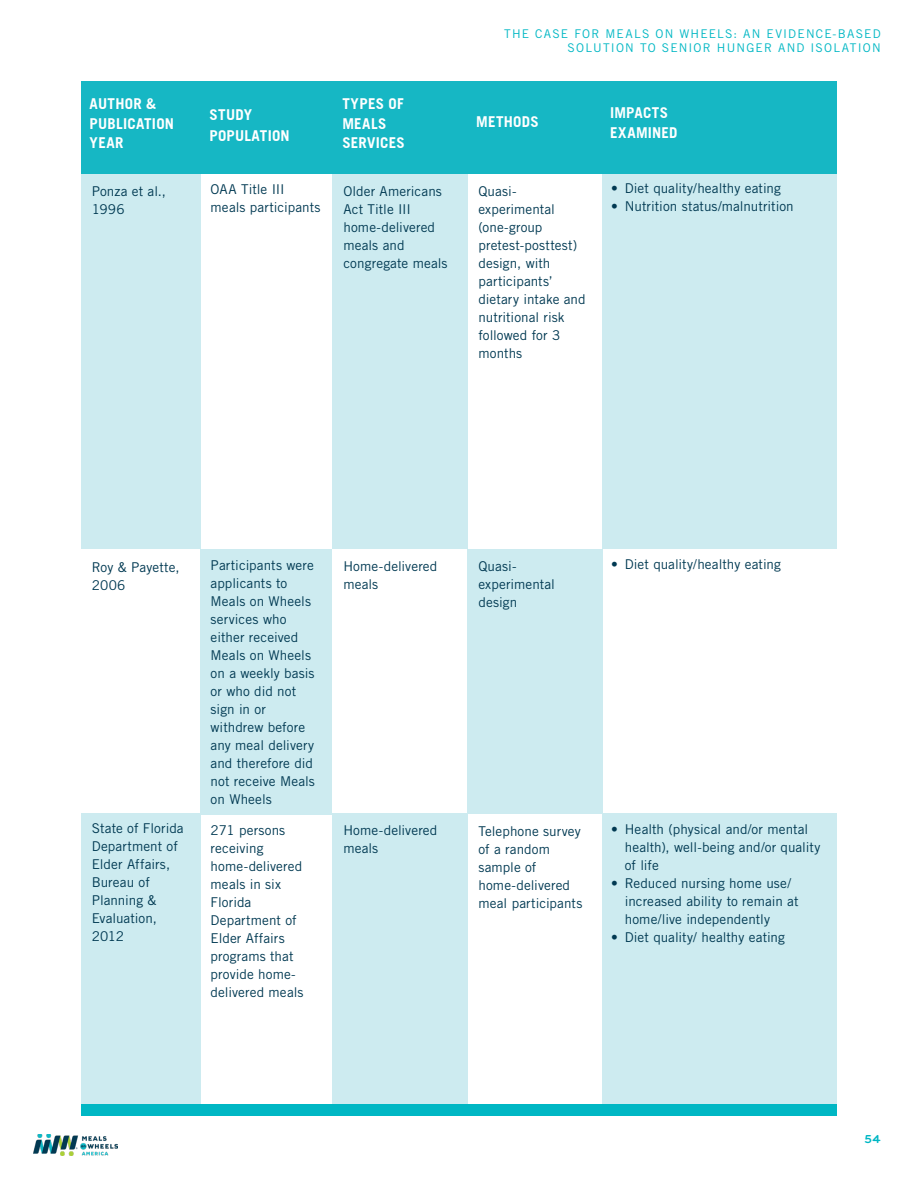
<style>
.page{position:relative;width:918px;height:1188px;background:#fff}
.page>*{position:absolute;margin:0;border:0;box-sizing:border-box;transform-origin:0 0}
.Paragraph_Style_1{font:700 15px/19.5px "Trade Gothic";letter-spacing:.015em;color:#fff}
.t1{font:700 15px "Trade Gothic";letter-spacing:.015em;color:#fff}
.for_the_graphics{font:13.5px/18px "Trade Gothic LT Std";letter-spacing:.005em;color:#003952}
.t2{font:12px/14.4px "Trade Gothic LT Std";letter-spacing:.1em;color:#00b7c4;text-align:right}
.t3{font:700 12px "Bryant";color:#00b7c4}
</style>
<div class="page">
<img style="left:33px;top:1134px;width:84px;height:22px">
<div style="left:81px;top:173px;width:119px;height:376px;background:#cdebf0"></div>
<div style="left:81px;top:814px;width:119px;height:293px;background:#cdebf0"></div>
<div style="left:332px;top:173px;width:136px;height:376px;background:#cdebf0"></div>
<div style="left:332px;top:814px;width:136px;height:293px;background:#cdebf0"></div>
<div style="left:201px;top:549px;width:131px;height:265px;background:#cdebf0"></div>
<div style="left:468px;top:550px;width:135px;height:264px;background:#cdebf0"></div>
<div style="left:603px;top:173px;width:234px;height:376px;background:#cdebf0"></div>
<div style="left:603px;top:814px;width:234px;height:293px;background:#cdebf0"></div>
<div style="left:81px;top:81px;width:756px;height:92px;background:#16b7c4"></div>
<div style="left:81px;top:1104px;width:756px;height:12px;background:#00b7c4"></div>
<p class="Paragraph_Style_1" style="left:90px;top:94px;width:86px">AUTHOR &amp;<br>PUBLICATION<br>YEAR</p>
<p class="Paragraph_Style_1" style="left:210px;top:105px;width:44px">STUDY</p>
<p class="Paragraph_Style_1" style="left:342px;top:94px;width:64px">TYPES OF<br>MEALS<br>SERVICES</p>
<p class="t1" style="left:210px;top:126px;width:82px">POPULATION</p>
<p class="for_the_graphics" style="left:92px;top:182px;width:76px">Ponza et al.,</p>
<p class="for_the_graphics" style="left:92px;top:200px;width:34px">1996</p>
<p class="for_the_graphics" style="left:211px;top:180px;width:76px">OAA Title III</p>
<p class="for_the_graphics" style="left:211px;top:198px;width:111px">meals participants</p>
<p class="for_the_graphics" style="left:343px;top:182px;width:100px">Older Americans</p>
<p class="for_the_graphics" style="left:343px;top:200px;width:69px">Act Title III</p>
<p class="for_the_graphics" style="left:343px;top:218px;width:93px">home-delivered</p>
<p class="for_the_graphics" style="left:343px;top:236px;width:63px">meals and</p>
<p class="for_the_graphics" style="left:343px;top:254px;width:106px">congregate meals</p>
<p class="t2" style="left:504px;top:26px;width:378px">THE CASE FOR MEALS ON WHEELS: AN EVIDENCE-BASED<br>SOLUTION TO SENIOR HUNGER AND ISOLATION</p>
<p class="Paragraph_Style_1" style="left:476px;top:112px;width:64px">METHODS</p>
<p class="Paragraph_Style_1" style="left:610px;top:103px;width:69px">IMPACTS<br>EXAMINED</p>
<p class="for_the_graphics" style="left:478px;top:182px;width:40px">Quasi-</p>
<p class="for_the_graphics" style="left:478px;top:200px;width:78px">experimental</p>
<p class="for_the_graphics" style="left:478px;top:218px;width:66px">(one-group</p>
<p class="for_the_graphics" style="left:478px;top:236px;width:100px">pretest-posttest)</p>
<p class="for_the_graphics" style="left:478px;top:254px;width:73px">design, with</p>
<p class="for_the_graphics" style="left:478px;top:272px;width:76px">participants’</p>
<p class="for_the_graphics" style="left:478px;top:290px;width:109px">dietary intake and</p>
<p class="for_the_graphics" style="left:478px;top:308px;width:88px">nutritional risk</p>
<p class="for_the_graphics" style="left:478px;top:326px;width:83px">followed for 3</p>
<p class="for_the_graphics" style="left:478px;top:344px;width:45px">months</p>
<p class="for_the_graphics" style="left:611px;top:179px;width:171px">• Diet quality/healthy eating</p>
<p class="for_the_graphics" style="left:611px;top:197px;width:184px">• Nutrition status/malnutrition</p>
<p class="for_the_graphics" style="left:92px;top:558px;width:89px">Roy &amp; Payette,</p>
<p class="for_the_graphics" style="left:92px;top:576px;width:35px">2006</p>
<p class="for_the_graphics" style="left:92px;top:819px;width:93px">State of Florida</p>
<p class="for_the_graphics" style="left:92px;top:837px;width:88px">Department of</p>
<p class="for_the_graphics" style="left:92px;top:855px;width:80px">Elder Affairs,</p>
<p class="for_the_graphics" style="left:92px;top:873px;width:60px">Bureau of</p>
<p class="for_the_graphics" style="left:92px;top:891px;width:66px">Planning &amp;</p>
<p class="for_the_graphics" style="left:92px;top:909px;width:67px">Evaluation,</p>
<p class="for_the_graphics" style="left:92px;top:927px;width:34px">2012</p>
<p class="for_the_graphics" style="left:211px;top:556px;width:105px">Participants were</p>
<p class="for_the_graphics" style="left:211px;top:574px;width:78px">applicants to</p>
<p class="for_the_graphics" style="left:211px;top:592px;width:102px">Meals on Wheels</p>
<p class="for_the_graphics" style="left:211px;top:610px;width:77px">services who</p>
<p class="for_the_graphics" style="left:211px;top:628px;width:89px">either received</p>
<p class="for_the_graphics" style="left:211px;top:646px;width:102px">Meals on Wheels</p>
<p class="for_the_graphics" style="left:211px;top:664px;width:106px">on a weekly basis</p>
<p class="for_the_graphics" style="left:211px;top:682px;width:87px">or who did not</p>
<p class="for_the_graphics" style="left:211px;top:700px;width:57px">sign in or</p>
<p class="for_the_graphics" style="left:211px;top:718px;width:96px">withdrew before</p>
<p class="for_the_graphics" style="left:211px;top:736px;width:105px">any meal delivery</p>
<p class="for_the_graphics" style="left:211px;top:754px;width:104px">and therefore did</p>
<p class="for_the_graphics" style="left:211px;top:772px;width:106px">not receive Meals</p>
<p class="for_the_graphics" style="left:211px;top:790px;width:63px">on Wheels</p>
<p class="for_the_graphics" style="left:211px;top:821px;width:76px">271 persons</p>
<p class="for_the_graphics" style="left:211px;top:839px;width:54px">receiving</p>
<p class="for_the_graphics" style="left:211px;top:857px;width:93px">home-delivered</p>
<p class="for_the_graphics" style="left:211px;top:875px;width:72px">meals in six</p>
<p class="for_the_graphics" style="left:211px;top:893px;width:42px">Florida</p>
<p class="for_the_graphics" style="left:211px;top:911px;width:88px">Department of</p>
<p class="for_the_graphics" style="left:211px;top:929px;width:76px">Elder Affairs</p>
<p class="for_the_graphics" style="left:211px;top:947px;width:84px">programs that</p>
<p class="for_the_graphics" style="left:211px;top:965px;width:87px">provide home-</p>
<p class="for_the_graphics" style="left:211px;top:983px;width:94px">delivered meals</p>
<p class="for_the_graphics" style="left:343px;top:557px;width:95px">Home-delivered</p>
<p class="for_the_graphics" style="left:343px;top:575px;width:36px">meals</p>
<p class="for_the_graphics" style="left:343px;top:821px;width:95px">Home-delivered</p>
<p class="for_the_graphics" style="left:343px;top:839px;width:36px">meals</p>
<p class="for_the_graphics" style="left:478px;top:557px;width:40px">Quasi-</p>
<p class="for_the_graphics" style="left:478px;top:575px;width:78px">experimental</p>
<p class="for_the_graphics" style="left:478px;top:593px;width:40px">design</p>
<p class="for_the_graphics" style="left:611px;top:555px;width:171px">• Diet quality/healthy eating</p>
<p class="for_the_graphics" style="left:478px;top:822px;width:104px">Telephone survey</p>
<p class="for_the_graphics" style="left:478px;top:840px;width:73px">of a random</p>
<p class="for_the_graphics" style="left:478px;top:858px;width:60px">sample of</p>
<p class="for_the_graphics" style="left:478px;top:876px;width:93px">home-delivered</p>
<p class="for_the_graphics" style="left:478px;top:894px;width:105px">meal participants</p>
<p class="for_the_graphics" style="left:625px;top:820px;width:197px;text-indent:-14px">• Health (physical and/or mental health), well-being and/or quality of life</p>
<p class="for_the_graphics" style="left:625px;top:874px;width:175px;text-indent:-14px">• Reduced nursing home use/ increased ability to remain at home/live independently</p>
<p class="for_the_graphics" style="left:611px;top:928px;width:175px">• Diet quality/ healthy eating</p>
<p class="t3" style="left:865px;top:1132px;width:18px">54</p>
</div>
